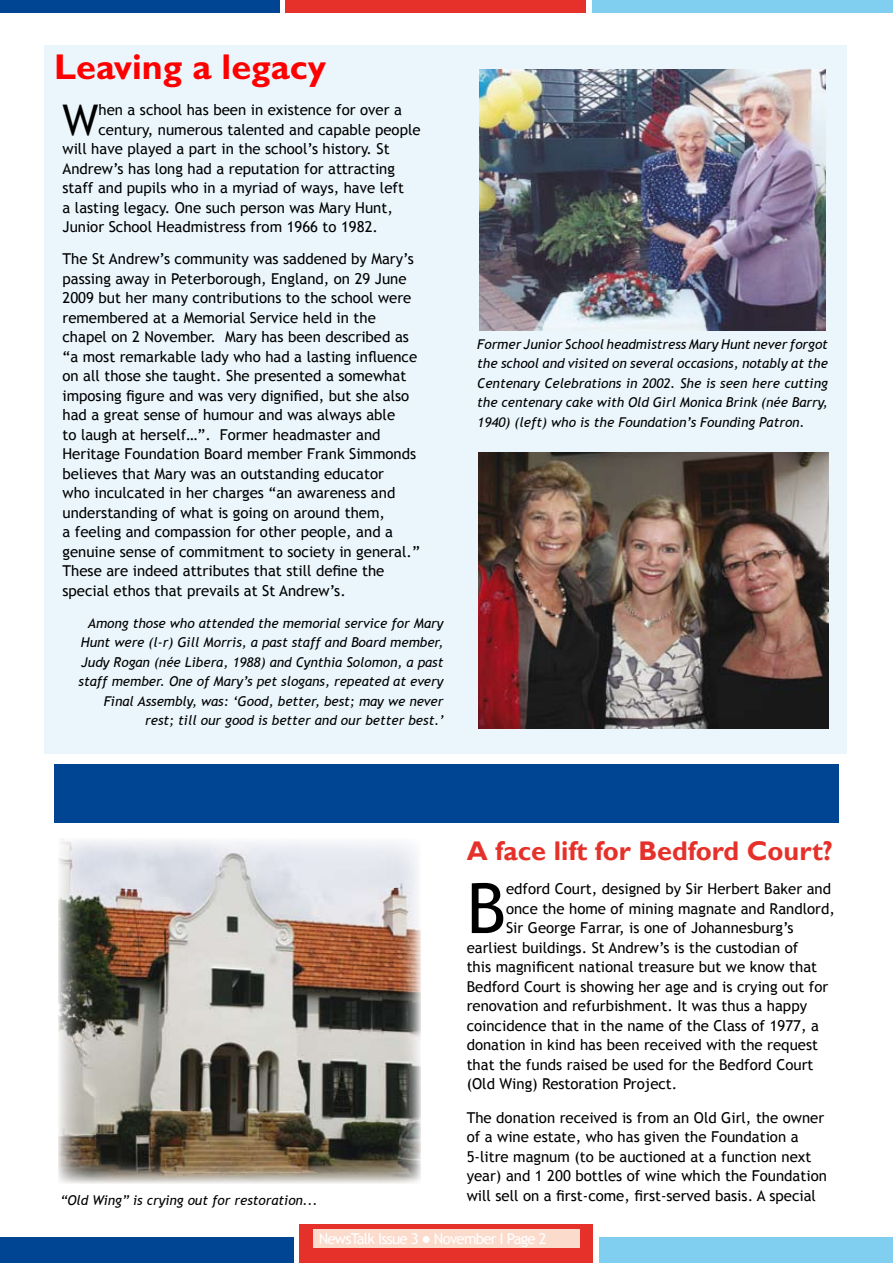
<style>
.page{position:relative;width:893px;height:1263px;background:#fff}
.page>*{position:absolute;margin:0;border:0;box-sizing:border-box;transform-origin:0 0}
.t1{font:69.45px "Trebuchet MS";color:#000}
.t2{font:42.3px "Trebuchet MS";color:#000}
.t3{font:700 36px "Gill Sans Std";color:#f00}
.t4{font:700 27px "Gill Sans";color:#e5312a}
.t5{font:15.75px "Trebuchet MS";color:#fff}
.t6{font:15px/19.5px "Trebuchet MS";color:#000}
.t7{font:15px "Trebuchet MS";letter-spacing:-.05em;color:#fff}
.t8{font:italic 13.5px/19.5px "Trebuchet MS";color:#000;text-align:right}
</style>
<div class="page">
<div style="left:0;top:1237px;width:293px;height:26px;background:#004494"></div>
<div style="left:300px;top:1225px;width:293px;height:38px;background:#e5312a"></div>
<div style="left:600px;top:1237px;width:293px;height:26px;background:#81cff0"></div>
<div style="left:0;top:0;width:279px;height:13px;background:#004494"></div>
<div style="left:286px;top:0;width:300px;height:13px;background:#e5312a"></div>
<div style="left:593px;top:0;width:300px;height:13px;background:#81cff0"></div>
<div style="left:54px;top:764px;width:785px;height:59px;background:#004494"></div>
<div style="left:45px;top:45px;width:802px;height:708px;background:#eaf6fc"></div>
<div style="left:314px;top:1229px;width:266px;height:19px;background:#fbdbcc"></div>
<img style="left:479px;top:70px;width:346px;height:260px">
<img style="left:478px;top:452px;width:350px;height:276px">
<img style="left:58px;top:839px;width:362px;height:345px">
<h3 class="t3" style="left:54px;top:45px;width:274px">Leaving a legacy</h3>
<h2 class="t2" style="left:63px;top:95px;width:37px">W</h2>
<p class="t6" style="left:98px;top:100px;width:305px">hen a school has been in existence for over a</p>
<p class="t6" style="left:98px;top:120px;width:324px">century, numerous talented and capable people</p>
<p class="t6" style="left:63px;top:139px;width:329px">will have played a part in the school’s history. St</p>
<p class="t6" style="left:63px;top:159px;width:334px">Andrew’s has long had a reputation for attracting</p>
<p class="t6" style="left:63px;top:178px;width:343px">staff and pupils who in a myriad of ways, have left</p>
<p class="t6" style="left:63px;top:198px;width:332px">a lasting legacy. One such person was Mary Hunt,</p>
<p class="t6" style="left:63px;top:217px;width:317px">Junior School Headmistress from 1966 to 1982.</p>
<p class="t6" style="left:63px;top:249px;width:359px">The St Andrew’s community was saddened by Mary’s passing away in Peterborough, England, on 29 June 2009 but her many contributions to the school were remembered at a Memorial Service held in the chapel on 2 November. Mary has been described as “a most remarkable lady who had a lasting influence on all those she taught. She presented a somewhat imposing figure and was very dignified, but she also had a great sense of humour and was always able<br>to laugh at herself…”. Former headmaster and Heritage Foundation Board member Frank Simmonds believes that Mary was an outstanding educator<br>who inculcated in her charges “an awareness and understanding of what is going on around them,<br>a feeling and compassion for other people, and a genuine sense of commitment to society in general.” These are indeed attributes that still define the special ethos that prevails at St Andrew’s.</p>
<p class="t8" style="left:79px;top:614px;width:367px">Among those who attended the memorial service for Mary Hunt were (l-r) Gill Morris, a past staff and Board member, Judy Rogan (née Libera, 1988) and Cynthia Solomon, a past staff member. One of Mary’s pet slogans, repeated at every Final Assembly, was: ‘Good, better, best; may we never rest; till our good is better and our better best.’</p>
<p class="t8" style="left:477px;top:334px;width:352px;text-align:justify">Former Junior School headmistress Mary Hunt never forgot the school and visited on several occasions, notably at the Centenary Celebrations in 2002. She is seen here cutting the centenary cake with Old Girl Monica Brink (née Barry, 1940) (left) who is the Foundation’s Founding Patron.</p>
<p class="t8" style="left:60px;top:1191px;width:259px">“Old Wing” is crying out for restoration...</p>
<h3 class="t4" style="left:467px;top:835px;width:368px">A face lift for Bedford Court?</h3>
<h1 class="t1" style="left:467px;top:867px;width:41px">B</h1>
<p class="t6" style="left:506px;top:879px;width:327px">edford Court, designed by Sir Herbert Baker and</p>
<p class="t6" style="left:506px;top:899px;width:330px">once the home of mining magnate and Randlord,</p>
<p class="t6" style="left:506px;top:918px;width:289px">Sir George Farrar, is one of Johannesburg’s</p>
<p class="t6" style="left:467px;top:938px;width:333px">earliest buildings. St Andrew’s is the custodian of</p>
<p class="t6" style="left:467px;top:957px;width:352px">this magnificent national treasure but we know that</p>
<p class="t6" style="left:467px;top:977px;width:363px">Bedford Court is showing her age and is crying out for</p>
<p class="t6" style="left:467px;top:996px;width:342px">renovation and refurbishment. It was thus a happy</p>
<p class="t6" style="left:467px;top:1016px;width:354px">coincidence that in the name of the Class of 1977, a</p>
<p class="t6" style="left:467px;top:1035px;width:353px">donation in kind has been received with the request</p>
<p class="t6" style="left:467px;top:1055px;width:348px">that the funds raised be used for the Bedford Court</p>
<p class="t6" style="left:467px;top:1074px;width:212px">(Old Wing) Restoration Project.</p>
<p class="t6" style="left:467px;top:1108px;width:362px">The donation received is from an Old Girl, the owner of a wine estate, who has given the Foundation a 5-litre magnum (to be auctioned at a function next year) and 1 200 bottles of wine which the Foundation will sell on a first-come, first-served basis. A special</p>
<p class="t5" style="left:315px;top:1228px;width:265px">NewsTalk Issue 2 • May 2009 | Page 2</p>
<p class="t7" style="left:319px;top:1229px;width:229px">NewsTalk Issue 3 ● November I Page 2</p>
</div>
